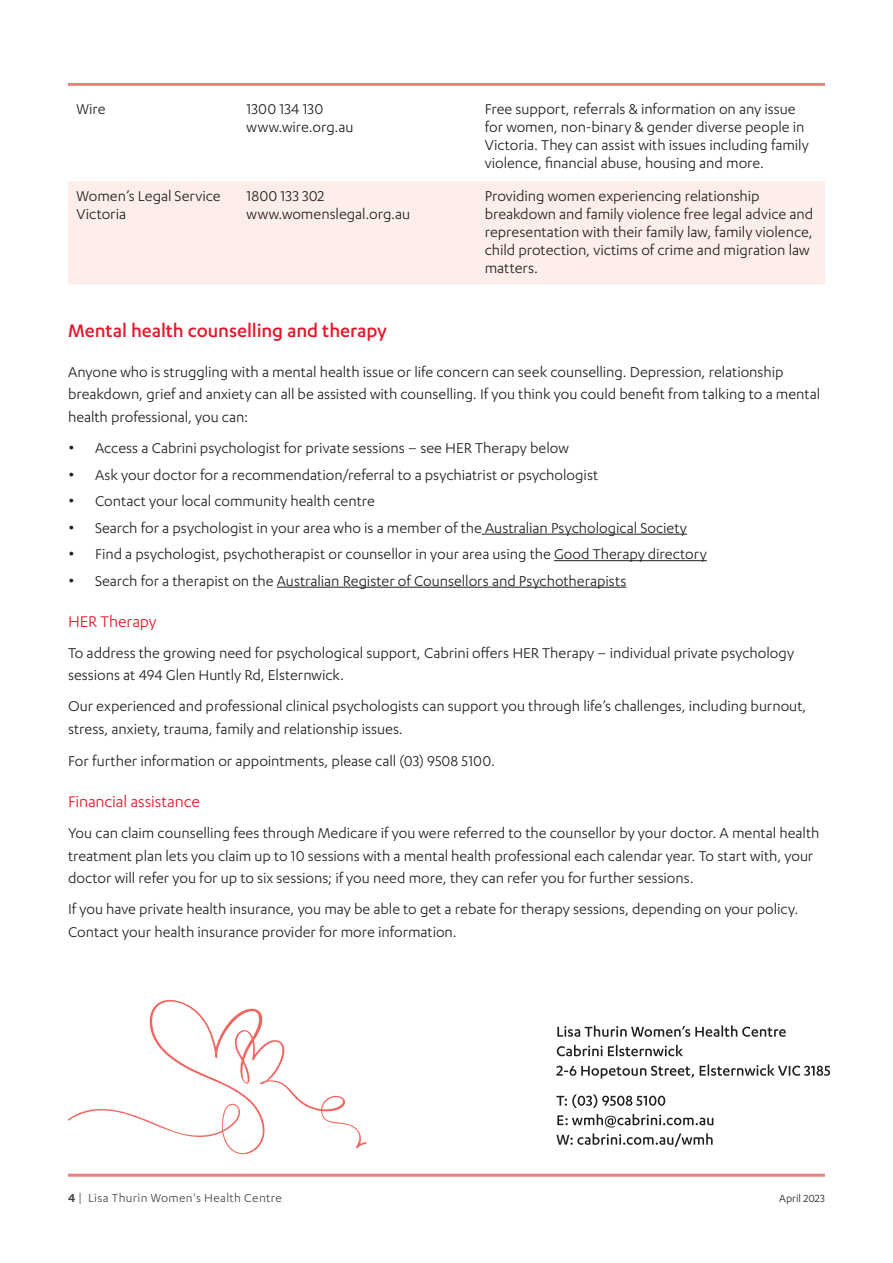
<style>
.page{position:relative;width:893px;height:1263px;background:#fff}
.page>*{position:absolute;margin:0;border:0;box-sizing:border-box;transform-origin:0 0}
.sub_header{font:500 21px "Karbon";letter-spacing:-.005em;color:#e2192b}
.sub_header-2{font:18px "Karbon";letter-spacing:-.01em;color:#e2192b}
.sub_header-3{font:16.5px/22.5px "Karbon";color:#231f20}
.Text_regular{font:16.5px/18px "Karbon";color:#231f20}
.t1{font:13.5px "Karbon";letter-spacing:.025em;color:#454647}
.Text_regular-2{font:12px "Karbon";color:#231f20}
.s1{font-size:21px}
.s2{font-weight:600}
</style>
<div class="page">
<div style="left:68px;top:181px;width:757px;height:104px;background:#feeee9"></div>
<hr style="left:482px;top:534px;width:205px;height:1px;background:#231f20">
<hr style="left:554px;top:560px;width:153px;height:1px;background:#231f20">
<hr style="left:277px;top:587px;width:349px;height:1px;background:#231f20">
<hr style="left:68px;top:1174px;width:757px;height:3px;background:#f16661">
<hr style="left:68px;top:83px;width:757px;height:3px;background:#f16661">
<svg style="left:68px;top:999px;width:298px;height:156px"></svg>
<svg style="left:556px;top:1133px;width:157px;height:14px"></svg>
<svg style="left:557px;top:1114px;width:156px;height:13px"></svg>
<svg style="left:556px;top:1094px;width:109px;height:14px"></svg>
<svg style="left:556px;top:1064px;width:274px;height:14px"></svg>
<svg style="left:557px;top:1045px;width:126px;height:11px"></svg>
<svg style="left:557px;top:1025px;width:229px;height:12px"></svg>
<p class="Text_regular" style="left:77px;top:100px;width:31px">Wire</p>
<p class="Text_regular" style="left:247px;top:100px;width:108px">1300 134 130 www.wire.org.au</p>
<p class="Text_regular" style="left:485px;top:100px;width:326px">Free support, referrals &amp; information on any issue for women, non-binary &amp; gender diverse people in Victoria. They can assist with issues including family violence, financial abuse, housing and more.</p>
<p class="Text_regular" style="left:77px;top:186px;width:146px">Women’s Legal Service<br>Victoria</p>
<p class="Text_regular" style="left:247px;top:186px;width:165px">1800 133 302 www.womenslegal.org.au</p>
<p class="Text_regular" style="left:485px;top:186px;width:330px">Providing women experiencing relationship breakdown and family violence free legal advice and representation with their family law, family violence, child protection, victims of crime and migration law matters.</p>
<p class="sub_header" style="left:68px;top:319px;width:320px">Mental health counselling and therapy</p>
<p class="sub_header-3" style="left:68px;top:360px;width:754px">Anyone who is struggling with a mental health issue or life concern can seek counselling. Depression, relationship breakdown, grief and anxiety can all be assisted with counselling. If you think you could benefit from talking to a mental health professional, you can:</p>
<p class="sub_header-3" style="left:68px;top:436px;width:502px"><span class="s1">•</span> Access a Cabrini psychologist for private sessions ‒ see HER Therapy below</p>
<p class="sub_header-3" style="left:68px;top:463px;width:532px"><span class="s1">•</span> Ask your doctor for a recommendation/referral to a psychiatrist or psychologist</p>
<p class="sub_header-3" style="left:68px;top:489px;width:308px"><span class="s1">•</span> Contact your local community health centre</p>
<p class="sub_header-3" style="left:68px;top:516px;width:620px"><span class="s1">•</span> Search for a psychologist in your area who is a member of the Australian Psychological Society</p>
<p class="sub_header-3" style="left:68px;top:542px;width:640px"><span class="s1">•</span> Find a psychologist, psychotherapist or counsellor in your area using the Good Therapy directory</p>
<p class="sub_header-3" style="left:68px;top:569px;width:560px"><span class="s1">•</span> Search for a therapist on the Australian Register of Counsellors and Psychotherapists</p>
<p class="sub_header-2" style="left:68px;top:611px;width:90px">HER Therapy</p>
<p class="sub_header-3" style="left:68px;top:641px;width:727px">To address the growing need for psychological support, Cabrini offers HER Therapy ‒ individual private psychology sessions at 494 Glen Huntly Rd, Elsternwick.</p>
<p class="sub_header-3" style="left:68px;top:694px;width:740px">Our experienced and professional clinical psychologists can support you through life’s challenges, including burnout, stress, anxiety, trauma, family and relationship issues.</p>
<p class="sub_header-3" style="left:68px;top:749px;width:428px">For further information or appointments, please call (03) 9508 5100.</p>
<p class="sub_header-2" style="left:68px;top:792px;width:133px">Financial assistance</p>
<p class="sub_header-3" style="left:68px;top:821px;width:753px">You can claim counselling fees through Medicare if you were referred to the counsellor by your doctor. A mental health treatment plan lets you claim up to 10 sessions with a mental health professional each calendar year. To start with, your doctor will refer you for up to six sessions; if you need more, they can refer you for further sessions.</p>
<p class="sub_header-3" style="left:68px;top:897px;width:732px">If you have private health insurance, you may be able to get a rebate for therapy sessions, depending on your policy.<br>Contact your health insurance provider for more information.</p>
<p class="t1" style="left:68px;top:1190px;width:215px"><span class="s2">4</span> | Lisa Thurin Women's Health Centre</p>
<p class="Text_regular-2" style="left:779px;top:1191px;width:47px">April 2023</p>
</div>
